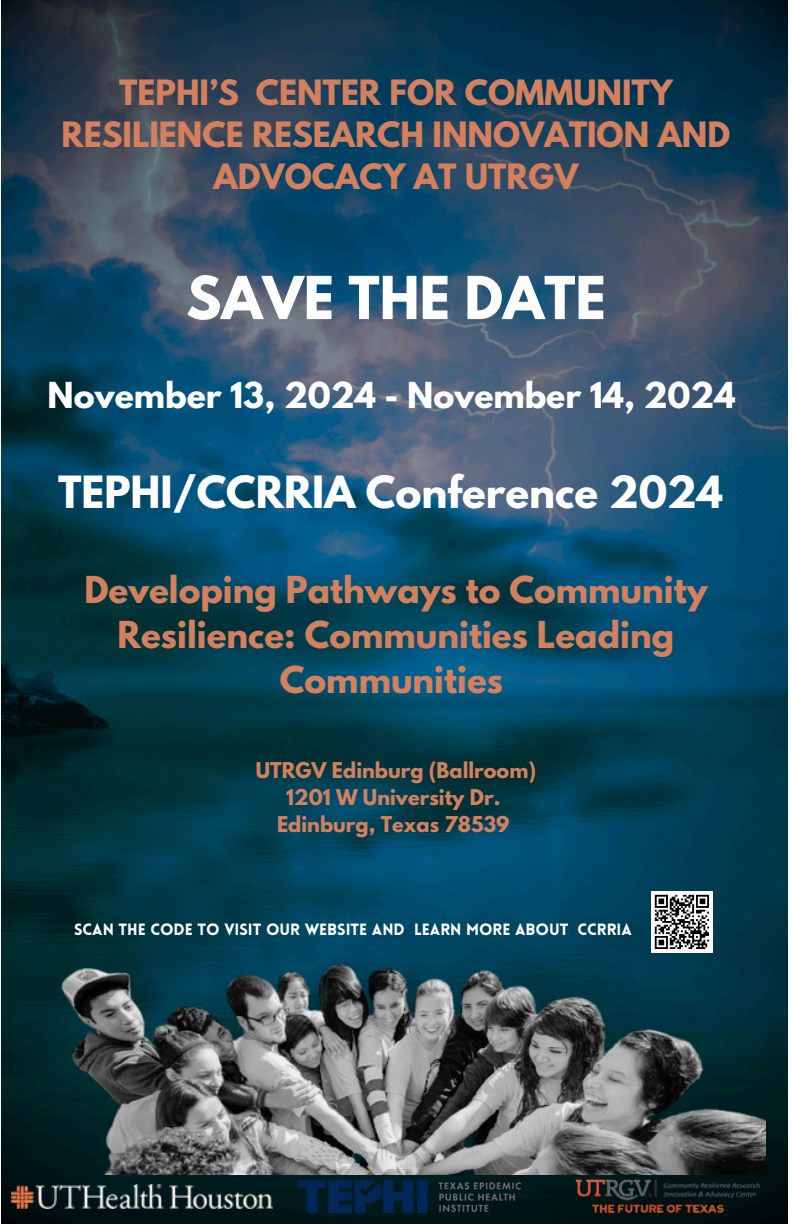
<style>
.page{position:relative;width:792px;height:1224px;background:#fff}
.page>*{position:absolute;margin:0;border:0;box-sizing:border-box;transform-origin:0 0}
.t1{font:700 52.4px "League Spartan";color:#fff}
.t2{font:700 39.4px "League Spartan";color:#fff}
.t3{font:700 32.8px/45px "League Spartan";color:#d4805e;text-align:center}
.t4{font:700 31.6px "League Spartan";color:#fff}
.t5{font:700 31px/42px "League Spartan";color:#d4805e;text-align:center}
.t6{font:700 19.4px/27px "League Spartan";color:#d4805e;text-align:center}
.t7{font:900 16px "Lovelo";color:#fff}
</style>
<div class="page">
<img style="left:2px;top:0;width:786px;height:1223px">
<img style="left:22px;top:960px;width:744px;height:214px">
<img style="left:12px;top:1185px;width:261px;height:24px">
<img style="left:299px;top:1181px;width:228px;height:40px">
<img style="left:571px;top:1174px;width:195px;height:46px">
<div style="left:651px;top:891px;width:62px;height:62px;background:#fff"></div>
<svg style="left:654px;top:894px;width:56px;height:56px"></svg>
<h1 class="t5" style="left:62px;top:75px;width:670px">TEPHI’S CENTER FOR COMMUNITY<br>RESILIENCE RESEARCH INNOVATION AND<br>ADVOCACY AT UTRGV</h1>
<h4 class="t1" style="left:186px;top:272px;width:421px">SAVE THE DATE</h4>
<h2 class="t4" style="left:48px;top:379px;width:689px">November 13, 2024 - November 14, 2024</h2>
<h4 class="t2" style="left:58px;top:473px;width:666px">TEPHI/CCRRIA Conference 2024</h4>
<h5 class="t3" style="left:84px;top:571px;width:625px">Developing Pathways to Community<br>Resilience: Communities Leading<br>Communities</h5>
<p class="t6" style="left:256px;top:759px;width:282px">UTRGV Edinburg (Ballroom)<br>1201 W University Dr.<br>Edinburg, Texas 78539</p>
<p class="t7" style="left:74px;top:923px;width:559px">SCAN THE CODE TO VISIT OUR WEBSITE AND LEARN MORE ABOUT CCRRIA</p>
</div>
